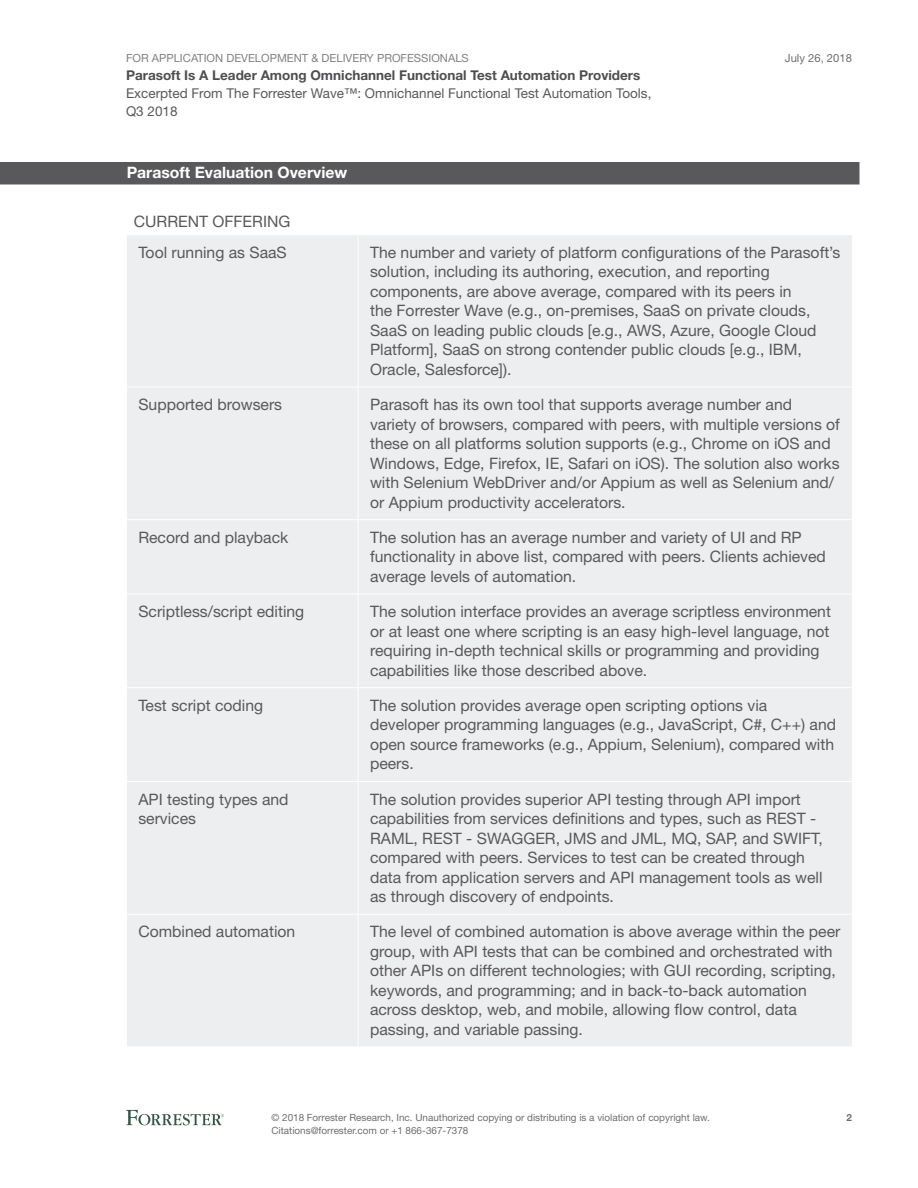
<style>
.page{position:relative;width:918px;height:1188px;background:#fff}
.page>*{position:absolute;margin:0;border:0;box-sizing:border-box;transform-origin:0 0}
.t1{font:15.75px/19.5px "Helvetica Neue LT Std";color:#59595b}
.t2{font:700 15.75px "Helvetica Neue LT Std";color:#fff}
.t3{font:13.5px/18px "Helvetica Neue LT Std";color:#59595b}
.t4{font:700 13.5px "Helvetica Neue LT Std";color:#4e4e50}
.t5{font:11.25px "Helvetica Neue LT Std";color:#808184}
.t6{font:11.25px "Helvetica Neue LT Std";color:#6d6e70}
.t7{font:9.9px/12.8px "Helvetica Neue LT Std";color:#6d6e70}
.t8{font:700 9.9px "Helvetica Neue LT Std";color:#6d6e70}
</style>
<div class="page">
<svg style="left:126px;top:1110px;width:98px;height:15px"></svg>
<div style="left:127px;top:235px;width:725px;height:811px;background:#edeeef"></div>
<hr style="left:358px;top:235px;width:1px;height:152px;background:#fff">
<hr style="left:126px;top:387px;width:232px;height:1px;background:#fff">
<hr style="left:358px;top:387px;width:495px;height:1px;background:#fff">
<hr style="left:358px;top:387px;width:1px;height:132px;background:#fff">
<hr style="left:126px;top:519px;width:232px;height:1px;background:#fff">
<hr style="left:358px;top:519px;width:495px;height:1px;background:#fff">
<hr style="left:358px;top:520px;width:1px;height:74px;background:#fff">
<hr style="left:126px;top:594px;width:232px;height:1px;background:#fff">
<hr style="left:358px;top:594px;width:495px;height:1px;background:#fff">
<hr style="left:358px;top:594px;width:1px;height:93px;background:#fff">
<hr style="left:126px;top:687px;width:232px;height:1px;background:#fff">
<hr style="left:358px;top:687px;width:495px;height:1px;background:#fff">
<hr style="left:358px;top:688px;width:1px;height:93px;background:#fff">
<hr style="left:126px;top:781px;width:232px;height:1px;background:#fff">
<hr style="left:358px;top:781px;width:495px;height:1px;background:#fff">
<hr style="left:358px;top:782px;width:1px;height:132px;background:#fff">
<hr style="left:126px;top:914px;width:232px;height:1px;background:#fff">
<hr style="left:358px;top:914px;width:495px;height:1px;background:#fff">
<hr style="left:358px;top:915px;width:1px;height:132px;background:#fff">
<div style="left:0;top:162px;width:860px;height:22px;background:#59595b"></div>
<p class="t5" style="left:126px;top:51px;width:344px">For Application Development &amp; Delivery Professionals</p>
<p class="t4" style="left:126px;top:67px;width:516px">Parasoft Is A Leader Among Omnichannel Functional Test Automation Providers</p>
<p class="t3" style="left:126px;top:84px;width:527px">Excerpted From The Forrester Wave™: Omnichannel Functional Test Automation Tools,<br>Q3 2018</p>
<p class="t6" style="left:785px;top:51px;width:69px">July 26, 2018</p>
<p class="t2" style="left:127px;top:163px;width:222px">Parasoft Evaluation Overview</p>
<p class="t1" style="left:134px;top:206px;width:158px;line-height:30.8px">CURRENT OFFERING<br>Tool running as SaaS</p>
<p class="t1" style="left:370px;top:242px;width:472px">The number and variety of platform configurations of the Parasoft’s solution, including its authoring, execution, and reporting components, are above average, compared with its peers in<br>the Forrester Wave (e.g., on-premises, SaaS on private clouds, SaaS on leading public clouds [e.g., AWS, Azure, Google Cloud Platform], SaaS on strong contender public clouds [e.g., IBM, Oracle, Salesforce]).</p>
<p class="t1" style="left:138px;top:395px;width:145px">Supported browsers</p>
<p class="t1" style="left:370px;top:395px;width:471px">Parasoft has its own tool that supports average number and variety of browsers, compared with peers, with multiple versions of these on all platforms solution supports (e.g., Chrome on iOS and Windows, Edge, Firefox, IE, Safari on iOS). The solution also works with Selenium WebDriver and/or Appium as well as Selenium and/ or Appium productivity accelerators.</p>
<p class="t1" style="left:138px;top:527px;width:151px">Record and playback</p>
<p class="t1" style="left:370px;top:527px;width:457px">The solution has an average number and variety of UI and RP functionality in above list, compared with peers. Clients achieved average levels of automation.</p>
<p class="t1" style="left:138px;top:602px;width:167px">Scriptless/script editing</p>
<p class="t1" style="left:370px;top:602px;width:462px">The solution interface provides an average scriptless environment or at least one where scripting is an easy high-level language, not requiring in-depth technical skills or programming and providing capabilities like those described above.</p>
<p class="t1" style="left:138px;top:695px;width:126px">Test script coding</p>
<p class="t1" style="left:370px;top:695px;width:468px">The solution provides average open scripting options via developer programming languages (e.g., JavaScript, C#, C++) and open source frameworks (e.g., Appium, Selenium), compared with peers.</p>
<p class="t1" style="left:138px;top:789px;width:152px">API testing types and services</p>
<p class="t1" style="left:370px;top:789px;width:454px">The solution provides superior API testing through API import capabilities from services definitions and types, such as REST - RAML, REST - SWAGGER, JMS and JML, MQ, SAP, and SWIFT, compared with peers. Services to test can be created through data from application servers and API management tools as well as through discovery of endpoints.</p>
<p class="t1" style="left:138px;top:922px;width:158px">Combined automation</p>
<p class="t1" style="left:370px;top:922px;width:472px">The level of combined automation is above average within the peer group, with API tests that can be combined and orchestrated with other APIs on different technologies; with GUI recording, scripting, keywords, and programming; and in back-to-back automation across desktop, web, and mobile, allowing flow control, data passing, and variable passing.</p>
<p class="t7" style="left:272px;top:1111px;width:440px">© 2018 Forrester Research, I nc. Unauthorized copying or distributing is a violation of copyright law.<br>Citations@forrester.com or +1 866-367-7378</p>
<p class="t8" style="left:846px;top:1112px;width:7px">2</p>
</div>
